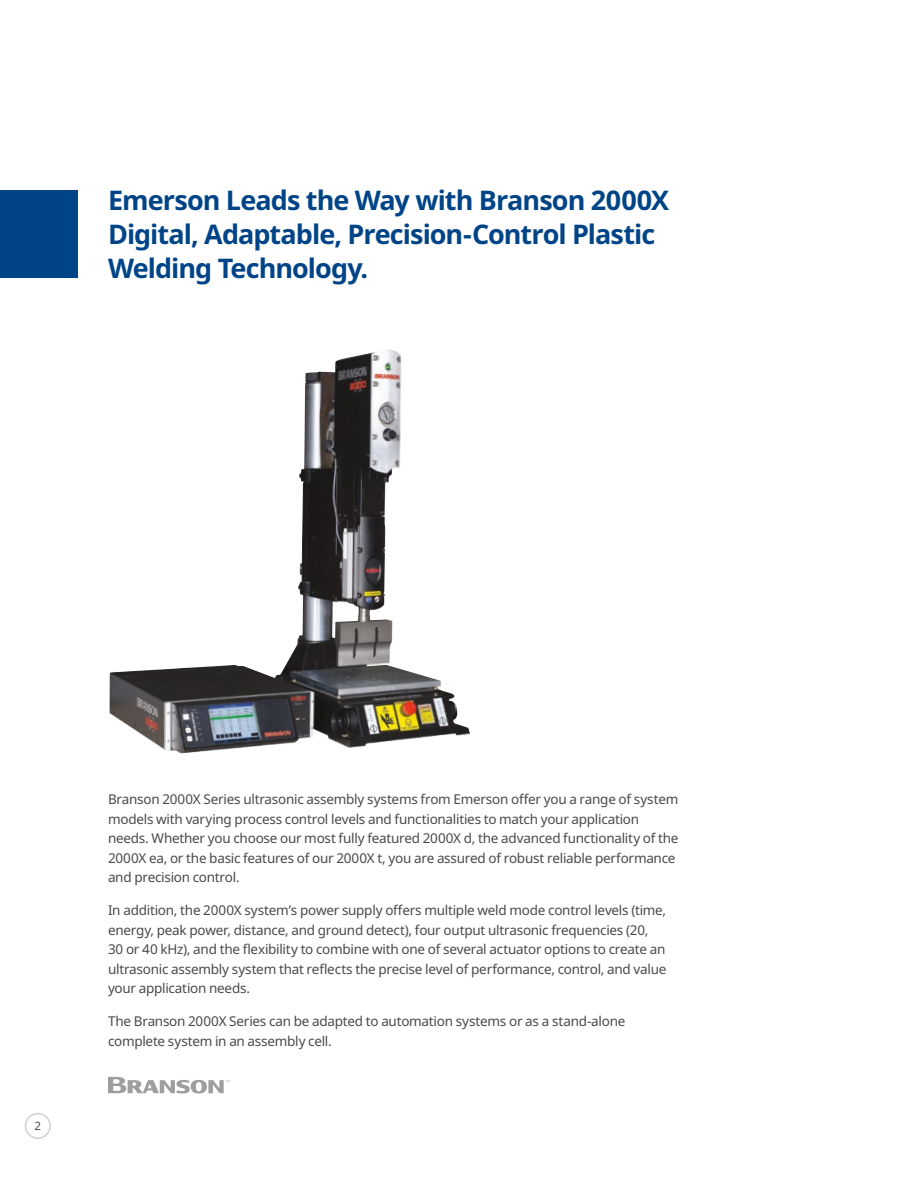
<style>
.page{position:relative;width:918px;height:1188px;background:#fff}
.page>*{position:absolute;margin:0;border:0;box-sizing:border-box;transform-origin:0 0}
.Internal_pages_title_blue{font:700 27px/33.8px "Noto Sans";letter-spacing:-.035em;color:#048}
.Body_Text_9pt__3mm__blue_pages{font:13.5px/19.5px "Noto Sans";letter-spacing:-.02em;color:#484949}
.t1{font:11.55px "Noto Sans";color:#484949}
</style>
<div class="page">
<div style="left:25px;top:1113px;width:26px;height:26px;border:2px solid #d0d1d1;border-radius:50%"></div>
<img style="left:109px;top:352px;width:347px;height:402px">
<div style="left:0;top:191px;width:78px;height:87px;background:#048"></div>
<svg style="left:108px;top:1077px;width:122px;height:17px"></svg>
<p class="Internal_pages_title_blue" style="left:108px;top:184px;width:563px">Emerson Leads the Way with Branson 2000X<br>Digital, Adaptable, Precision-Control Plastic<br>Welding Technology.</p>
<p class="t1" style="left:35px;top:1119px;width:8px">2</p>
<p class="Body_Text_9pt__3mm__blue_pages" style="left:108px;top:790px;width:572px">Branson 2000X Series ultrasonic assembly systems from Emerson offer you a range of system models with varying process control levels and functionalities to match your application needs. Whether you choose our most fully featured 2000X d, the advanced functionality of the 2000X ea, or the basic features of our 2000X t, you are assured of robust reliable performance and precision control.</p>
<p class="Body_Text_9pt__3mm__blue_pages" style="left:108px;top:901px;width:560px">In addition, the 2000X system’s power supply offers multiple weld mode control levels (time, energy, peak power, distance, and ground detect), four output ultrasonic frequencies (20, 30 or 40 kHz), and the flexibility to combine with one of several actuator options to create an ultrasonic assembly system that reflects the precise level of performance, control, and value your application needs.</p>
<p class="Body_Text_9pt__3mm__blue_pages" style="left:108px;top:1012px;width:519px">The Branson 2000X Series can be adapted to automation systems or as a stand-alone complete system in an assembly cell.</p>
</div>
